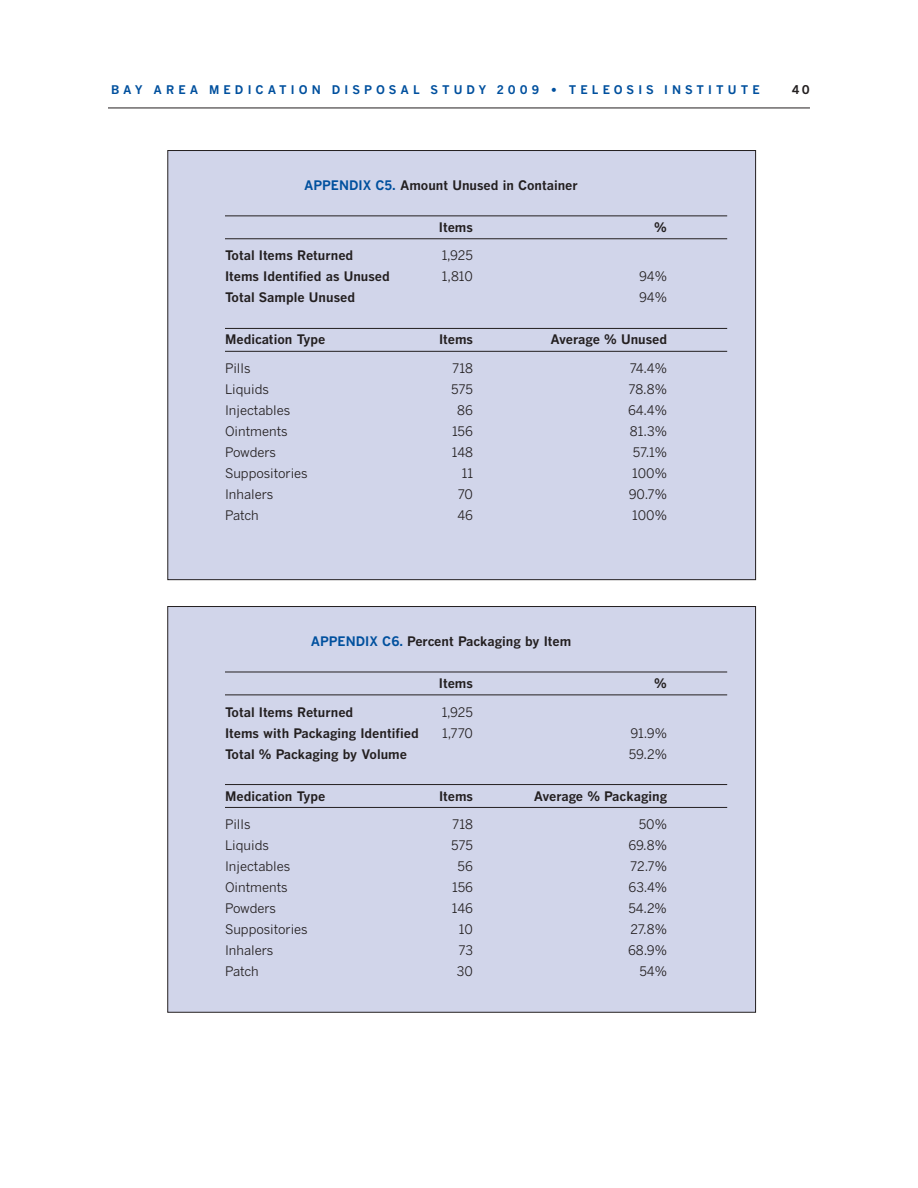
<style>
.page{position:relative;width:918px;height:1188px;background:#fff}
.page>*{position:absolute;margin:0;border:0;box-sizing:border-box;transform-origin:0 0}
.t1{font:13.05px "Benton Gothic";color:#231f20}
.t2{font:700 13.05px "Benton Gothic";color:#231f20}
.t3{font:700 12px "Benton Gothic";color:#231f20}
.t4{font:700 11.85px "Benton Gothic";letter-spacing:.345em;color:#00509e}
.s1{color:#00509e}
</style>
<div class="page">
<div style="left:168px;top:607px;width:588px;height:405px;background:#d1d5ea"></div>
<div style="left:168px;top:151px;width:588px;height:429px;background:#d1d5ea"></div>
<hr style="left:108px;top:108px;width:702px;height:1px;background:#231f20">
<hr style="left:225px;top:215px;width:502px;height:1px;background:#231f20">
<hr style="left:225px;top:238px;width:502px;height:1px;background:#231f20">
<hr style="left:225px;top:328px;width:502px;height:1px;background:#231f20">
<hr style="left:225px;top:351px;width:502px;height:1px;background:#231f20">
<hr style="left:225px;top:672px;width:502px;height:1px;background:#231f20">
<hr style="left:225px;top:695px;width:502px;height:1px;background:#231f20">
<hr style="left:225px;top:784px;width:502px;height:1px;background:#231f20">
<hr style="left:225px;top:807px;width:502px;height:1px;background:#231f20">
<p class="t4" style="left:111px;top:85px;width:650px">BAY AREA MEDICATION DISPOSAL STUDY 2009 • TELEOSIS INSTITUTE</p>
<p class="t3" style="left:792px;top:85px;width:20px">40</p>
<p class="t2" style="left:304px;top:180px;width:275px"><span class="s1">APPENDIX C5.</span> Amount Unused in Container</p>
<p class="t2" style="left:439px;top:222px;width:36px">Items</p>
<p class="t2" style="left:654px;top:222px;width:14px">%</p>
<p class="t2" style="left:225px;top:251px;width:130px">Total Items Returned</p>
<p class="t1" style="left:442px;top:251px;width:33px">1,925</p>
<p class="t2" style="left:225px;top:272px;width:166px">Items Identified as Unused</p>
<p class="t1" style="left:442px;top:272px;width:33px">1,810</p>
<p class="t1" style="left:639px;top:272px;width:29px">94%</p>
<p class="t2" style="left:225px;top:293px;width:132px">Total Sample Unused</p>
<p class="t1" style="left:639px;top:293px;width:29px">94%</p>
<p class="t2" style="left:225px;top:335px;width:102px">Medication Type</p>
<p class="t2" style="left:439px;top:335px;width:36px">Items</p>
<p class="t2" style="left:550px;top:335px;width:118px">Average % Unused</p>
<p class="t1" style="left:225px;top:363px;width:27px">Pills</p>
<p class="t1" style="left:452px;top:363px;width:22px">718</p>
<p class="t1" style="left:630px;top:363px;width:39px">74.4%</p>
<p class="t1" style="left:225px;top:384px;width:45px">Liquids</p>
<p class="t1" style="left:451px;top:384px;width:23px">575</p>
<p class="t1" style="left:629px;top:384px;width:40px">78.8%</p>
<p class="t1" style="left:225px;top:405px;width:67px">Injectables</p>
<p class="t1" style="left:457px;top:405px;width:17px">86</p>
<p class="t1" style="left:628px;top:405px;width:40px">64.4%</p>
<p class="t1" style="left:225px;top:426px;width:64px">Ointments</p>
<p class="t1" style="left:452px;top:426px;width:23px">156</p>
<p class="t1" style="left:630px;top:426px;width:39px">81.3%</p>
<p class="t1" style="left:225px;top:447px;width:52px">Powders</p>
<p class="t1" style="left:452px;top:447px;width:23px">148</p>
<p class="t1" style="left:633px;top:447px;width:36px">57.1%</p>
<p class="t1" style="left:225px;top:468px;width:84px">Suppositories</p>
<p class="t1" style="left:462px;top:468px;width:13px">11</p>
<p class="t1" style="left:632px;top:468px;width:36px">100%</p>
<p class="t1" style="left:225px;top:489px;width:50px">Inhalers</p>
<p class="t1" style="left:458px;top:489px;width:17px">70</p>
<p class="t1" style="left:629px;top:489px;width:40px">90.7%</p>
<p class="t1" style="left:225px;top:510px;width:35px">Patch</p>
<p class="t1" style="left:457px;top:510px;width:17px">46</p>
<p class="t1" style="left:632px;top:510px;width:36px">100%</p>
<p class="t2" style="left:311px;top:636px;width:262px"><span class="s1">APPENDIX C6.</span> Percent Packaging by Item</p>
<p class="t2" style="left:439px;top:678px;width:36px">Items</p>
<p class="t2" style="left:654px;top:678px;width:14px">%</p>
<p class="t2" style="left:225px;top:707px;width:130px">Total Items Returned</p>
<p class="t1" style="left:442px;top:707px;width:33px">1,925</p>
<p class="t2" style="left:225px;top:728px;width:195px">Items with Packaging Identified</p>
<p class="t1" style="left:442px;top:728px;width:32px">1,770</p>
<p class="t1" style="left:630px;top:728px;width:38px">91.9%</p>
<p class="t2" style="left:225px;top:749px;width:184px">Total % Packaging by Volume</p>
<p class="t1" style="left:629px;top:749px;width:40px">59.2%</p>
<p class="t2" style="left:225px;top:791px;width:102px">Medication Type</p>
<p class="t2" style="left:439px;top:791px;width:36px">Items</p>
<p class="t2" style="left:534px;top:791px;width:135px">Average % Packaging</p>
<p class="t1" style="left:225px;top:820px;width:27px">Pills</p>
<p class="t1" style="left:452px;top:820px;width:22px">718</p>
<p class="t1" style="left:639px;top:820px;width:30px">50%</p>
<p class="t1" style="left:225px;top:841px;width:45px">Liquids</p>
<p class="t1" style="left:451px;top:841px;width:23px">575</p>
<p class="t1" style="left:628px;top:841px;width:40px">69.8%</p>
<p class="t1" style="left:225px;top:862px;width:67px">Injectables</p>
<p class="t1" style="left:458px;top:862px;width:17px">56</p>
<p class="t1" style="left:630px;top:862px;width:38px">72.7%</p>
<p class="t1" style="left:225px;top:883px;width:64px">Ointments</p>
<p class="t1" style="left:452px;top:883px;width:23px">156</p>
<p class="t1" style="left:628px;top:883px;width:40px">63.4%</p>
<p class="t1" style="left:225px;top:904px;width:52px">Powders</p>
<p class="t1" style="left:452px;top:904px;width:23px">146</p>
<p class="t1" style="left:628px;top:904px;width:40px">54.2%</p>
<p class="t1" style="left:225px;top:925px;width:84px">Suppositories</p>
<p class="t1" style="left:459px;top:925px;width:16px">10</p>
<p class="t1" style="left:630px;top:925px;width:38px">27.8%</p>
<p class="t1" style="left:225px;top:946px;width:50px">Inhalers</p>
<p class="t1" style="left:458px;top:946px;width:16px">73</p>
<p class="t1" style="left:628px;top:946px;width:40px">68.9%</p>
<p class="t1" style="left:225px;top:967px;width:35px">Patch</p>
<p class="t1" style="left:457px;top:967px;width:18px">30</p>
<p class="t1" style="left:639px;top:967px;width:29px">54%</p>
</div>
